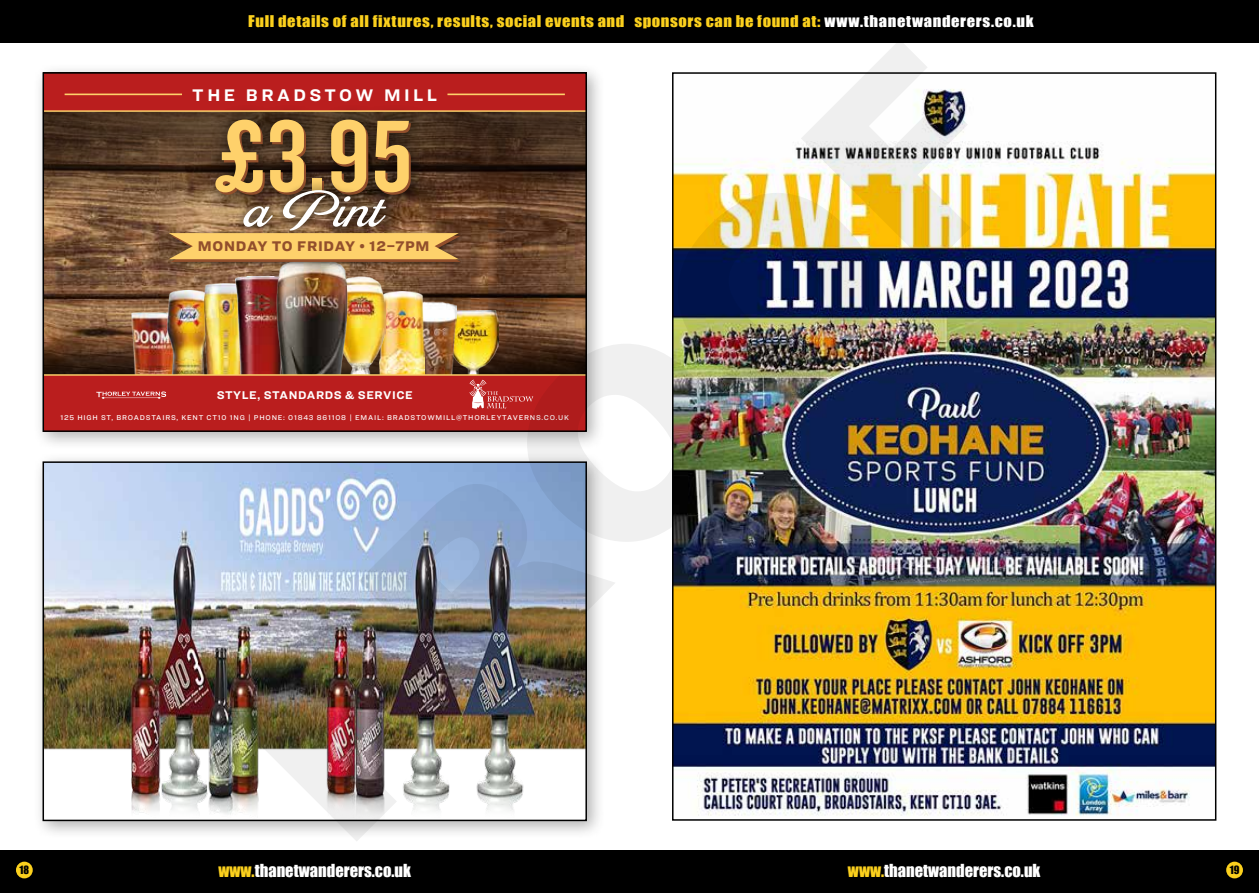
<style>
.page{position:relative;width:1259px;height:893px;background:#fff}
.page>*{position:absolute;margin:0;border:0;box-sizing:border-box;transform-origin:0 0}
.t1{font:105.45px "Knockout HTF48 Featherweight";color:#fed16b;scale:1.13 1}
.t2{font:54px "Brand Pro";color:#fff;scale:1.13 1}
.t3{font:700 17.4px "Ringside";letter-spacing:.2em;color:#fff}
.t4{font:16.5px "Impact";color:#fff}
.t5{font:14.85px "Impact";letter-spacing:.035em;color:#fbd01d;scale:1.11 1}
.t6{font:900 14.55px "Ringside";letter-spacing:.05em;color:#924f2c}
.t7{font:700 11.7px "Ringside";letter-spacing:.05em;color:#fff}
.t8{font:10.5px "Impact";color:#000}
.t9{font:500 7.2px "Ringside";letter-spacing:.11em;color:#fff}
.s1{color:#fff}
.s2{color:#fbd01d}
</style>
<div class="page">
<div style="left:33px;top:62px;width:573px;height:389px;background:#000;opacity:.31"></div>
<img style="left:46px;top:219px;width:538px;height:118px">
<svg style="left:46px;top:112px;width:538px;height:107px;background:#593d29"></svg>
<div style="left:43px;top:73px;width:543px;height:37px;background:#ba1e1e"></div>
<svg style="left:46px;top:337px;width:538px;height:37px;background:#412717"></svg>
<div style="left:199px;top:103px;width:231px;height:110px;background:#000;opacity:.75"></div>
<div style="left:233px;top:180px;width:163px;height:61px;background:#000;opacity:.75"></div>
<img style="left:131px;top:312px;width:36px;height:62px">
<img style="left:167px;top:290px;width:37px;height:84px">
<img style="left:456px;top:311px;width:42px;height:63px">
<img style="left:204px;top:284px;width:31px;height:90px">
<img style="left:424px;top:302px;width:32px;height:72px">
<img style="left:385px;top:291px;width:39px;height:83px">
<img style="left:358px;top:276px;width:27px;height:98px">
<img style="left:235px;top:276px;width:36px;height:98px">
<img style="left:271px;top:267px;width:87px;height:107px">
<div style="left:43px;top:375px;width:543px;height:56px;background:#ba1e1e"></div>
<div style="left:166px;top:230px;width:299px;height:37px;background:#000;opacity:.75"></div>
<svg style="left:169px;top:233px;width:292px;height:29px;background:#e7b960"></svg>
<svg style="left:96px;top:391px;width:70px;height:8px"></svg>
<hr style="left:104px;top:398px;width:54px;height:1px;background:#fff">
<svg style="left:469px;top:380px;width:64px;height:29px"></svg>
<hr style="left:43px;top:110px;width:543px;height:2px;background:#fed16b">
<hr style="left:43px;top:374px;width:543px;height:2px;background:#fed16b">
<hr style="left:447px;top:94px;width:118px;height:1px;background:#fed16b">
<hr style="left:65px;top:94px;width:117px;height:1px;background:#fed16b">
<div style="left:43px;top:72px;width:544px;height:360px;border:2px solid #000"></div>
<img style="left:675px;top:89px;width:538px;height:727px">
<div style="left:33px;top:452px;width:573px;height:388px;background:#000;opacity:.31"></div>
<img style="left:46px;top:464px;width:538px;height:354px">
<div style="left:43px;top:461px;width:544px;height:360px;border:2px solid #000"></div>
<div style="left:0;top:0;width:1259px;height:43px;background:#000"></div>
<div style="left:0;top:850px;width:1259px;height:43px;background:#000"></div>
<div style="left:16px;top:862px;width:17px;height:16px;background:#fbd01d;border-radius:50%"></div>
<div style="left:1226px;top:862px;width:17px;height:16px;background:#fbd01d;border-radius:50%"></div>
<p class="t5" style="left:248px;top:9px;width:709px">Full details of all fixtures, results, social events and sponsors can be found at: <span class="s1">www.thanetwanderers.co.uk</span></p>
<p class="t3" style="left:192px;top:82px;width:246px">THE BRADSTOW MILL</p>
<h1 class="t1" style="left:216px;top:103px;width:175px">£3.95</h1>
<h2 class="t2" style="left:245px;top:176px;width:124px">a Pint</h2>
<p class="t6" style="left:198px;top:235px;width:233px">MONDAY TO FRIDAY • 12–7PM</p>
<p class="t7" style="left:217px;top:386px;width:197px">STYLE, STANDARDS &amp; SERVICE</p>
<p class="t9" style="left:60px;top:413px;width:510px">125 HIGH ST, BROADSTAIRS, KENT CT10 1NG | PHONE: 01843 861108 | EMAIL: BRADSTOWMILL@THORLEYTAVERNS.CO.UK</p>
<p class="t8" style="left:20px;top:862px;width:11px">18</p>
<p class="t4" style="left:218px;top:858px;width:194px"><span class="s2">www.</span>thanetwanderers.co.uk</p>
<p class="t4" style="left:848px;top:858px;width:194px"><span class="s2">www.</span>thanetwanderers.co.uk</p>
<p class="t8" style="left:1229px;top:862px;width:11px">19</p>
</div>
